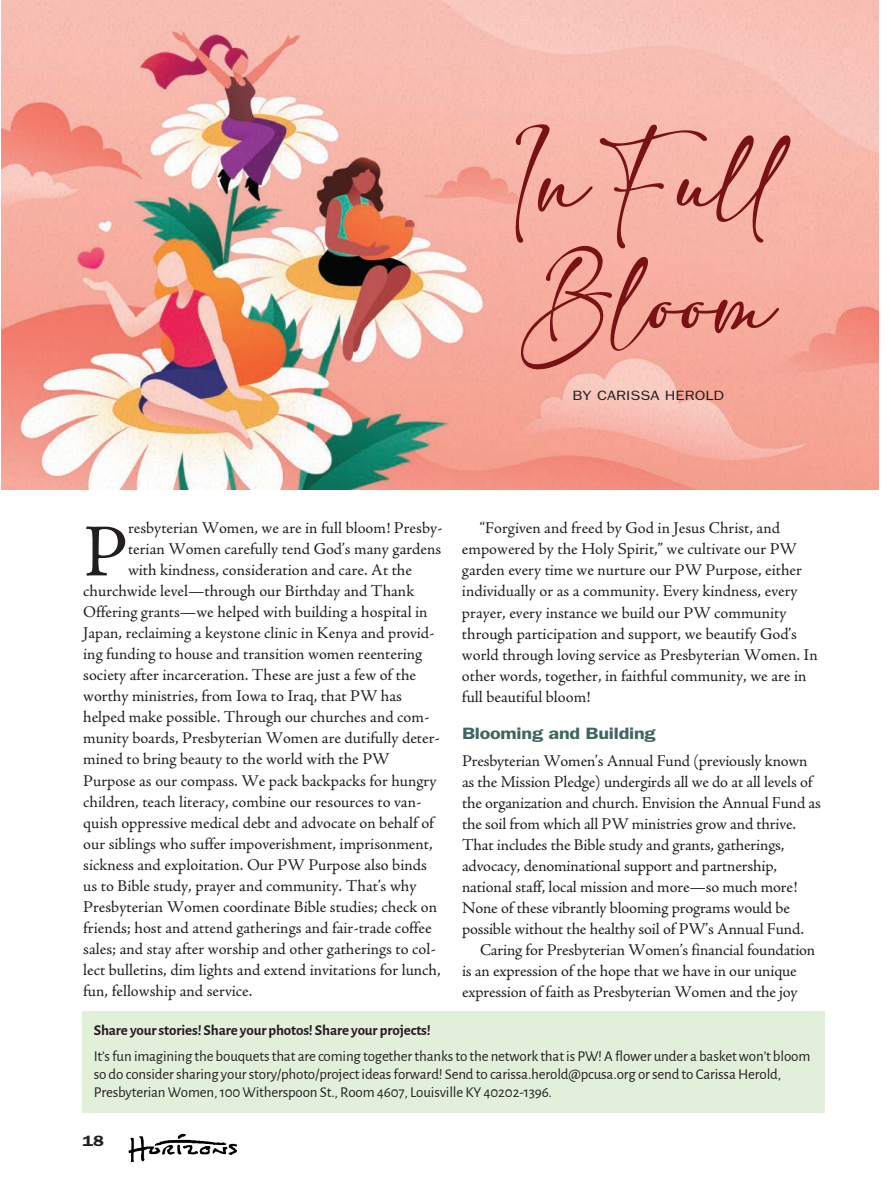
<style>
.page{position:relative;width:891px;height:1202px;background:#fff}
.page>*{position:absolute;margin:0;border:0;box-sizing:border-box;transform-origin:0 0}
.t1{font:74.85px "Adobe Jenson Pro";color:#231f20}
.t2{font:67.5px/121.5px "adelia";color:#781214}
.t3{font:16.5px/21px "Adobe Jenson Pro";color:#231f20}
.t4{font:600 16.5px "ITC Franklin Gothic Std";letter-spacing:-.01em;color:#3e6760;scale:1.2 1}
.t5{font:15px/18px "Alegreya Sans";letter-spacing:-.01em;color:#231f20}
.t6{font:700 15px "Alegreya Sans";letter-spacing:-.01em;color:#231f20}
.t7{font:600 15px "ITC Franklin Gothic Std";color:#231f20;scale:1.2 1}
.t8{font:13.5px "ITC Franklin Gothic Std";color:#231f20;scale:1.2 1}
</style>
<div class="page">
<img style="left:129px;top:1133px;width:108px;height:29px">
<img style="left:2px;top:0;width:877px;height:489px">
<div style="left:82px;top:1011px;width:742px;height:101px;background:#e1efdb"></div>
<h2 class="t2" style="left:516px;top:124px;width:282px">InFull<br>Bloom</h2>
<p class="t8" style="left:573px;top:391px;width:128px">BY CARISSA HEROLD</p>
<h1 class="t1" style="left:83px;top:522px;width:46px">P</h1>
<p class="t3" style="left:128px;top:519px;width:316px">resbyterian Women, we are in full bloom! Presby-</p>
<p class="t3" style="left:128px;top:540px;width:315px">terian Women carefully tend God’s many gardens</p>
<p class="t3" style="left:128px;top:561px;width:285px">with kindness, consideration and care. At the</p>
<p class="t3" style="left:83px;top:582px;width:333px">churchwide level—through our Birthday and Thank</p>
<p class="t3" style="left:83px;top:603px;width:346px">Offering grants—we helped with building a hospital in</p>
<p class="t3" style="left:83px;top:624px;width:353px">Japan, reclaiming a keystone clinic in Kenya and provid-</p>
<p class="t3" style="left:83px;top:645px;width:341px">ing funding to house and transition women reentering</p>
<p class="t3" style="left:83px;top:666px;width:334px">society after incarceration. These are just a few of the</p>
<p class="t3" style="left:83px;top:687px;width:320px">worthy ministries, from Iowa to Iraq, that PW has</p>
<p class="t3" style="left:83px;top:708px;width:348px">helped make possible. Through our churches and com-</p>
<p class="t3" style="left:83px;top:729px;width:358px">munity boards, Presbyterian Women are dutifully deter-</p>
<p class="t3" style="left:83px;top:750px;width:308px">mined to bring beauty to the world with the PW</p>
<p class="t3" style="left:83px;top:771px;width:355px">Purpose as our compass. We pack backpacks for hungry</p>
<p class="t3" style="left:83px;top:792px;width:340px">children, teach literacy, combine our resources to van-</p>
<p class="t3" style="left:83px;top:813px;width:352px">quish oppressive medical debt and advocate on behalf of</p>
<p class="t3" style="left:83px;top:834px;width:351px">our siblings who suffer impoverishment, imprisonment,</p>
<p class="t3" style="left:83px;top:855px;width:345px">sickness and exploitation. Our PW Purpose also binds</p>
<p class="t3" style="left:83px;top:876px;width:335px">us to Bible study, prayer and community. That’s why</p>
<p class="t3" style="left:83px;top:897px;width:355px">Presbyterian Women coordinate Bible studies; check on</p>
<p class="t3" style="left:83px;top:918px;width:350px">friends; host and attend gatherings and fair-trade coffee</p>
<p class="t3" style="left:83px;top:939px;width:354px">sales; and stay after worship and other gatherings to col-</p>
<p class="t3" style="left:83px;top:960px;width:359px">lect bulletins, dim lights and extend invitations for lunch,</p>
<p class="t3" style="left:83px;top:981px;width:171px">fun, fellowship and service.</p>
<p class="t3" style="left:462px;top:519px;width:357px;text-indent:18px">“Forgiven and freed by God in Jesus Christ, and empowered by the Holy Spirit,” we cultivate our PW garden every time we nurture our PW Purpose, either individually or as a community. Every kindness, every prayer, every instance we build our PW community through participation and support, we beautify God’s world through loving service as Presbyterian Women. In other words, together, in faithful community, we are in full beautiful bloom!</p>
<p class="t4" style="left:462px;top:727px;width:163px">Blooming and Building</p>
<p class="t3" style="left:462px;top:752px;width:361px">Presbyterian Women’s Annual Fund (previously known as the Mission Pledge) undergirds all we do at all levels of the organization and church. Envision the Annual Fund as the soil from which all PW ministries grow and thrive.<br>That includes the Bible study and grants, gatherings, advocacy, denominational support and partnership, national staff, local mission and more—so much more!<br>None of these vibrantly blooming programs would be possible without the healthy soil of PW’s Annual Fund.</p>
<p class="t3" style="left:462px;top:941px;width:355px;text-indent:18px">Caring for Presbyterian Women’s financial foundation is an expression of the hope that we have in our unique expression of faith as Presbyterian Women and the joy</p>
<p class="t6" style="left:94px;top:1019px;width:339px">Share your stories! Share your photos! Share your projects!</p>
<p class="t5" style="left:94px;top:1046px;width:718px">It’s fun imagining the bouquets that are coming together thanks to the network that is PW! A flower under a basket won’t bloom so do consider sharing your story/photo/project ideas forward! Send to carissa.herold@pcusa.org or send to Carissa Herold,<br>Presbyterian Women, 100 Witherspoon St., Room 4607, Louisville KY 40202-1396.</p>
<p class="t7" style="left:83px;top:1136px;width:20px">18</p>
</div>
